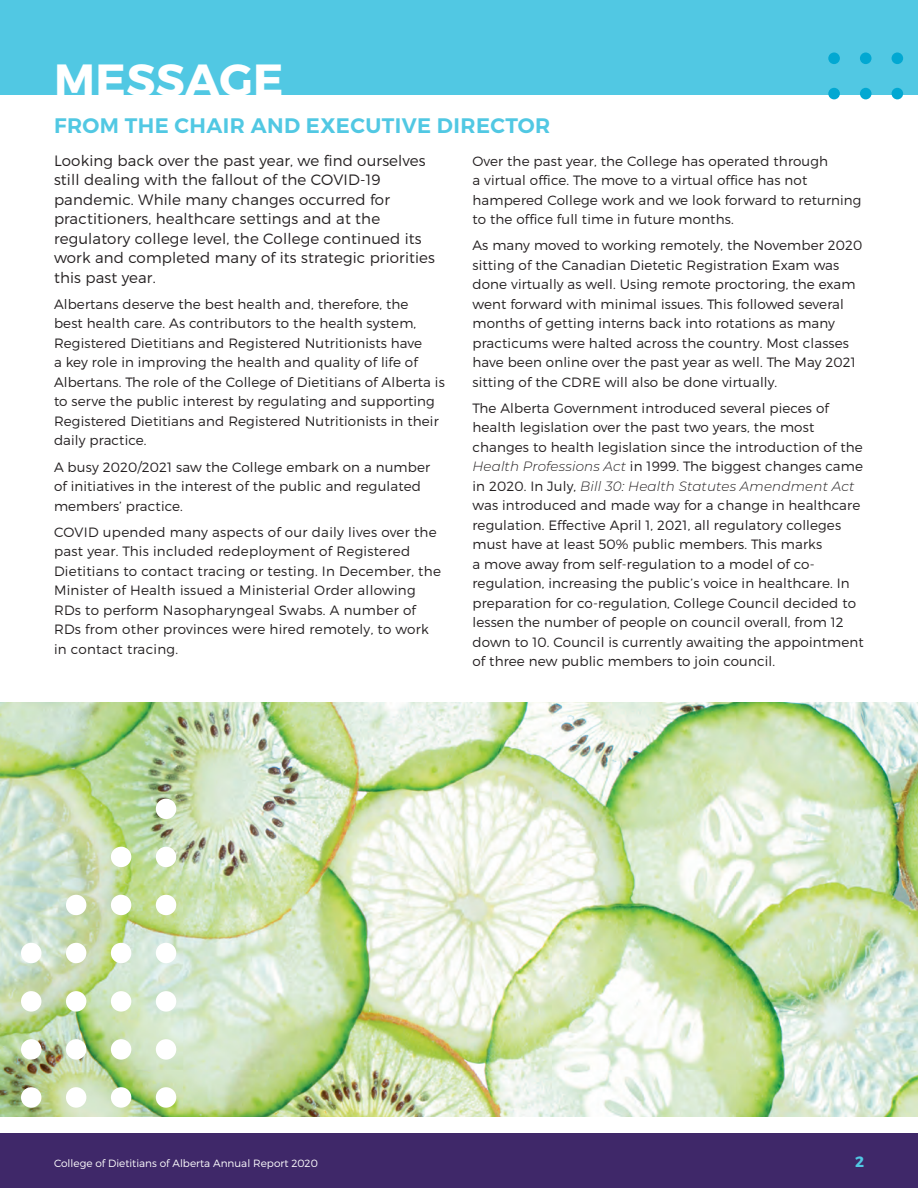
<style>
.page{position:relative;width:918px;height:1188px;background:#fff}
.page>*{position:absolute;margin:0;border:0;box-sizing:border-box;transform-origin:0 0}
.t1{font:700 45px "Montserrat";letter-spacing:.01em;color:#fff}
.t2{font:600 21px "Montserrat";letter-spacing:.02em;color:#51c8e3}
.t3{font:300 15px/19.5px "Montserrat";letter-spacing:.01em;color:#231f20}
.t4{font:700 15px "Montserrat";color:#51c8e3}
.t5{font:300 13.5px/19.5px "Montserrat";letter-spacing:.01em;color:#231f20}
.t6{font:300 10.5px "Montserrat";color:#fff}
.s1{font-style:italic}
</style>
<div class="page">
<img style="left:0;top:702px;width:918px;height:415px">
<div style="left:156px;top:1087px;width:20px;height:21px;background:#fff;border-radius:50%"></div>
<div style="left:156px;top:1039px;width:20px;height:21px;background:#fff;border-radius:50%"></div>
<div style="left:156px;top:991px;width:20px;height:21px;background:#fff;border-radius:50%"></div>
<div style="left:111px;top:1087px;width:20px;height:21px;background:#fff;border-radius:50%"></div>
<div style="left:111px;top:1039px;width:20px;height:21px;background:#fff;border-radius:50%"></div>
<div style="left:111px;top:991px;width:20px;height:21px;background:#fff;border-radius:50%"></div>
<div style="left:66px;top:1087px;width:20px;height:21px;background:#fff;border-radius:50%"></div>
<div style="left:66px;top:1039px;width:20px;height:21px;background:#fff;border-radius:50%"></div>
<div style="left:66px;top:991px;width:20px;height:21px;background:#fff;border-radius:50%"></div>
<div style="left:21px;top:1087px;width:20px;height:21px;background:#fff;border-radius:50%"></div>
<div style="left:21px;top:1039px;width:20px;height:21px;background:#fff;border-radius:50%"></div>
<div style="left:21px;top:991px;width:20px;height:21px;background:#fff;border-radius:50%"></div>
<div style="left:156px;top:943px;width:20px;height:20px;background:#fff;border-radius:50%"></div>
<div style="left:156px;top:895px;width:20px;height:20px;background:#fff;border-radius:50%"></div>
<div style="left:156px;top:847px;width:20px;height:20px;background:#fff;border-radius:50%"></div>
<div style="left:156px;top:799px;width:20px;height:20px;background:#fff;border-radius:50%"></div>
<div style="left:111px;top:943px;width:20px;height:20px;background:#fff;border-radius:50%"></div>
<div style="left:111px;top:895px;width:20px;height:20px;background:#fff;border-radius:50%"></div>
<div style="left:111px;top:847px;width:20px;height:20px;background:#fff;border-radius:50%"></div>
<div style="left:66px;top:943px;width:20px;height:20px;background:#fff;border-radius:50%"></div>
<div style="left:66px;top:895px;width:20px;height:20px;background:#fff;border-radius:50%"></div>
<div style="left:21px;top:943px;width:20px;height:20px;background:#fff;border-radius:50%"></div>
<div style="left:0;top:1134px;width:918px;height:54px;background:#3f2869"></div>
<div style="left:0;top:0;width:918px;height:94px;background:#51c8e3"></div>
<div style="left:892px;top:52px;width:11px;height:12px;background:#02a8d2;border-radius:50%"></div>
<div style="left:860px;top:52px;width:12px;height:12px;background:#02a8d2;border-radius:50%"></div>
<div style="left:828px;top:52px;width:12px;height:12px;background:#02a8d2;border-radius:50%"></div>
<div style="left:892px;top:88px;width:11px;height:11px;background:#02a8d2;border-radius:50%"></div>
<div style="left:860px;top:88px;width:12px;height:11px;background:#02a8d2;border-radius:50%"></div>
<div style="left:828px;top:88px;width:12px;height:11px;background:#02a8d2;border-radius:50%"></div>
<h1 class="t1" style="left:54px;top:52px;width:231px">MESSAGE</h1>
<h2 class="t2" style="left:54px;top:112px;width:498px">FROM THE CHAIR AND EXECUTIVE DIRECTOR</h2>
<p class="t3" style="left:54px;top:150px;width:383px">Looking back over the past year, we find ourselves still dealing with the fallout of the COVID-19 pandemic. While many changes occurred for practitioners, healthcare settings and at the regulatory college level, the College continued its work and completed many of its strategic priorities this past year.</p>
<p class="t5" style="left:54px;top:294px;width:392px">Albertans deserve the best health and, therefore, the<br>best health care. As contributors to the health system, Registered Dietitians and Registered Nutritionists have<br>a key role in improving the health and quality of life of Albertans. The role of the College of Dietitians of Alberta is to serve the public interest by regulating and supporting Registered Dietitians and Registered Nutritionists in their daily practice.</p>
<p class="t5" style="left:54px;top:457px;width:378px">A busy 2020/2021 saw the College embark on a number of initiatives in the interest of the public and regulated members’ practice.</p>
<p class="t5" style="left:54px;top:522px;width:388px">COVID upended many aspects of our daily lives over the past year. This included redeployment of Registered Dietitians to contact tracing or testing. In December, the Minister of Health issued a Ministerial Order allowing RDs to perform Nasopharyngeal Swabs. A number of RDs from other provinces were hired remotely, to work in contact tracing.</p>
<p class="t5" style="left:472px;top:151px;width:391px">Over the past year, the College has operated through<br>a virtual office. The move to a virtual office has not hampered College work and we look forward to returning to the office full time in future months.</p>
<p class="t5" style="left:472px;top:235px;width:391px">As many moved to working remotely, the November 2020 sitting of the Canadian Dietetic Registration Exam was done virtually as well. Using remote proctoring, the exam went forward with minimal issues. This followed several months of getting interns back into rotations as many practicums were halted across the country. Most classes have been online over the past year as well. The May 2021 sitting of the CDRE will also be done virtually.</p>
<p class="t5" style="left:472px;top:398px;width:393px">The Alberta Government introduced several pieces of health legislation over the past two years, the most changes to health legislation since the introduction of the <span class="s1">Health Professions Act</span> in 1999. The biggest changes came in 2020. In July, <span class="s1">Bill 30: Health Statutes Amendment Act </span>was introduced and made way for a change in healthcare regulation. Effective April 1, 2021, all regulatory colleges must have at least 50% public members. This marks<br>a move away from self-regulation to a model of co&shy;regulation, increasing the public’s voice in healthcare. In preparation for co-regulation, College Council decided to lessen the number of people on council overall, from 12 down to 10. Council is currently awaiting the appointment of three new public members to join council.</p>
<p class="t6" style="left:54px;top:1157px;width:265px">College of Dietitians of Alberta Annual Report 2020</p>
<p class="t4" style="left:855px;top:1152px;width:10px">2</p>
</div>
